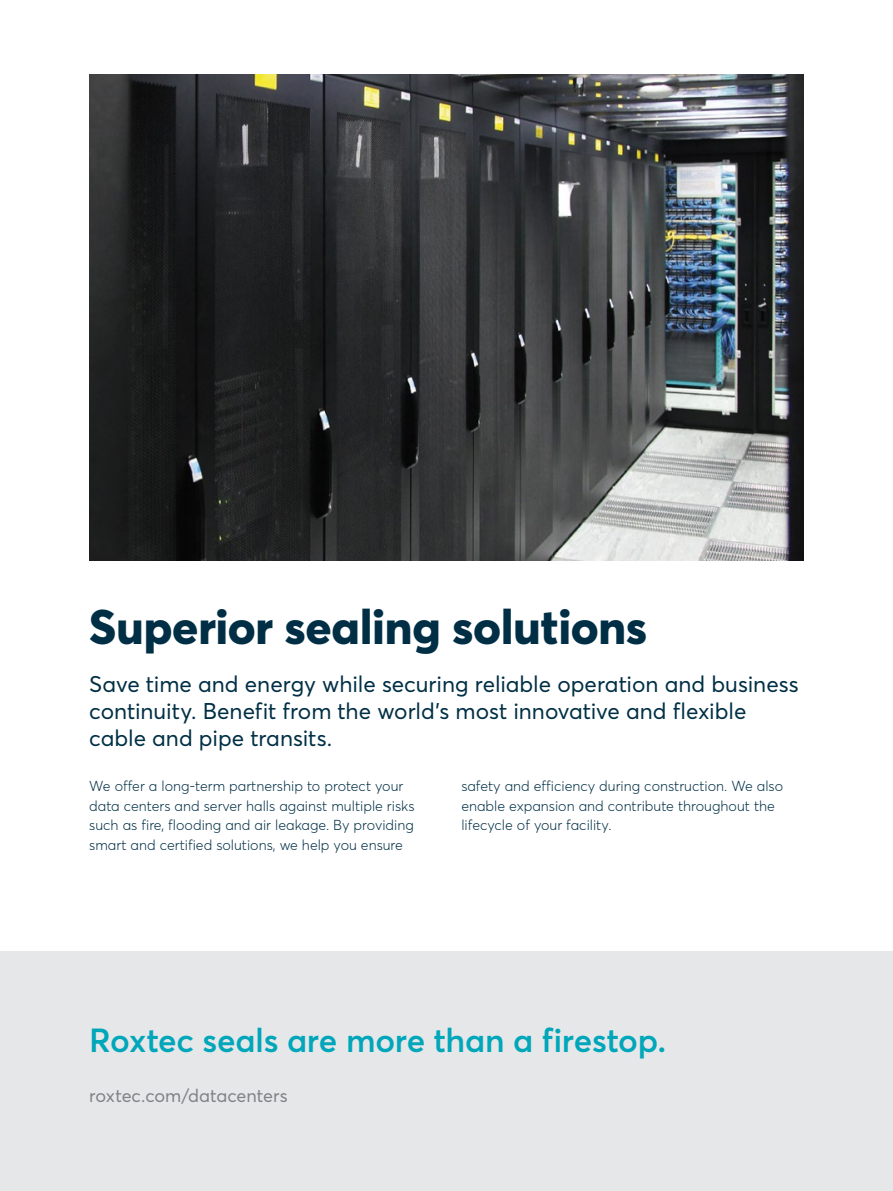
<style>
.page{position:relative;width:893px;height:1191px;background:#fff}
.page>*{position:absolute;margin:0;border:0;box-sizing:border-box;transform-origin:0 0}
.t1{font:800 48px "Averta";letter-spacing:-.005em;color:#002f45}
.t2{font:600 33px "Averta";letter-spacing:-.01em;color:#00a6b9}
.t3{font:22.5px/27px "Averta";letter-spacing:-.005em;color:#002f45}
.t4{font:18px "Averta";color:#808285}
.t5{font:300 14.25px/19.5px "Averta";color:#002f45}
</style>
<div class="page">
<img style="left:89px;top:74px;width:715px;height:486px">
<div style="left:0;top:951px;width:893px;height:240px;background:#e6e7e9"></div>
<h1 class="t1" style="left:89px;top:596px;width:559px">Superior sealing solutions</h1>
<h3 class="t3" style="left:89px;top:670px;width:711px">Save time and energy while securing reliable operation and business continuity. Benefit from the world’s most innovative and flexible cable and pipe transits.</h3>
<p class="t5" style="left:89px;top:776px;width:327px">We offer a long-term partnership to protect your data centers and server halls against multiple risks such as fire, flooding and air leakage. By providing smart and certified solutions, we help you ensure</p>
<p class="t5" style="left:461px;top:776px;width:323px">safety and efficiency during construction. We also enable expansion and contribute throughout the lifecycle of your facility.</p>
<h2 class="t2" style="left:89px;top:1019px;width:579px">Roxtec seals are more than a firestop.</h2>
<p class="t4" style="left:89px;top:1084px;width:200px">roxtec.com/datacenters</p>
</div>
